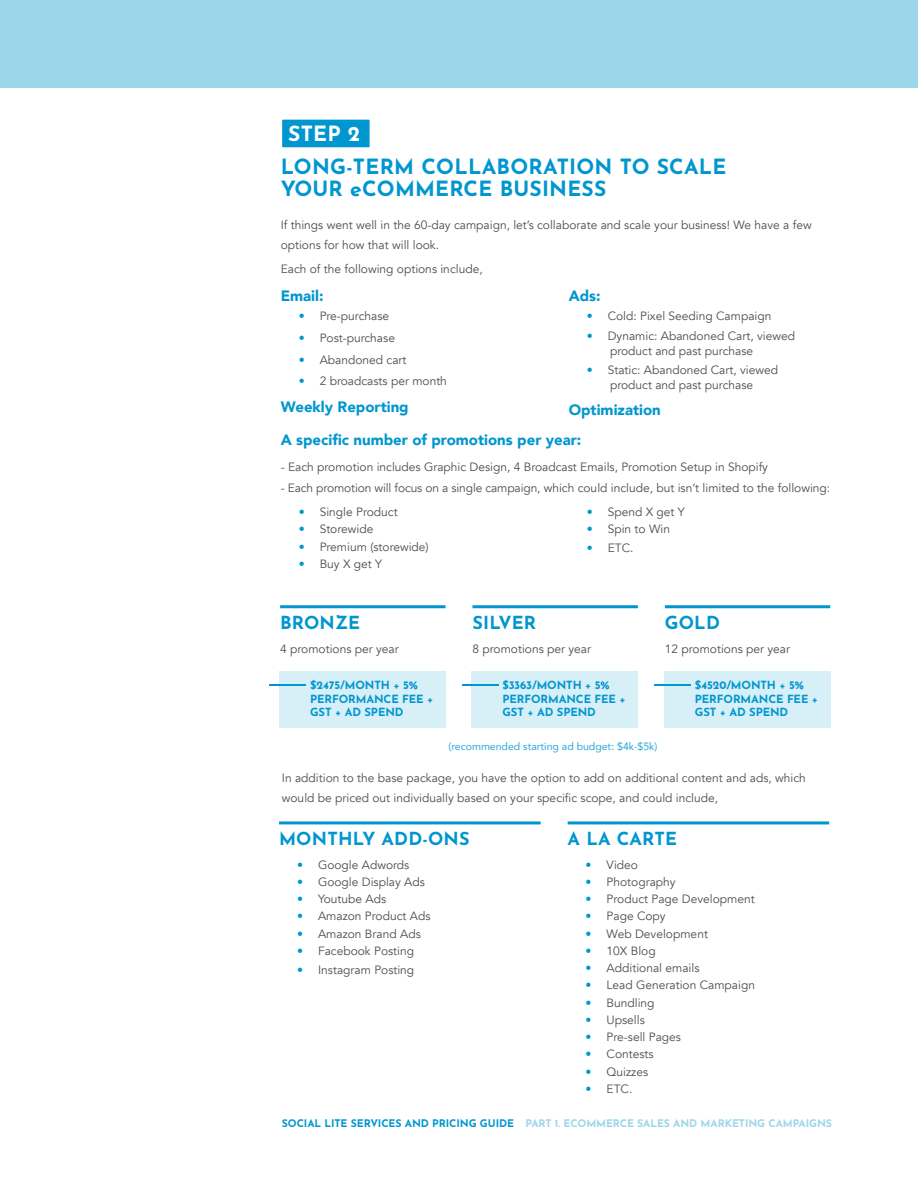
<style>
.page{position:relative;width:918px;height:1188px;background:#fff}
.page>*{position:absolute;margin:0;border:0;box-sizing:border-box;transform-origin:0 0}
.t1{font:700 21px/22.5px "Josefin Sans";letter-spacing:.01em;color:#0096cf}
.t2{font:700 21px "Josefin Sans";color:#fff}
.t3{font:700 18px "Josefin Sans";letter-spacing:.01em;color:#0096cf}
.t4{font:900 15px "Avenir";color:#0096cf}
.t5{font:12px/19.5px "Avenir";color:#4d4d4f}
.t6{font:700 11.25px/13.5px "Josefin Sans";letter-spacing:-.01em;color:#0096cf}
.t7{font:700 10.5px "Josefin Sans";letter-spacing:-.01em;color:#9cd6eb}
.t8{font:10.5px "Avenir";color:#26a6d6}
.s1{font-weight:500;color:#0096cf}
.s2{color:#0096cf}
</style>
<div class="page">
<svg style="left:282px;top:119px;width:88px;height:29px;background:#0d9bd1"></svg>
<div style="left:0;top:0;width:918px;height:88px;background:#9cd6eb"></div>
<hr style="left:279px;top:821px;width:262px;height:3px;background:#0096cf">
<hr style="left:568px;top:821px;width:261px;height:3px;background:#0096cf">
<div style="left:279px;top:671px;width:167px;height:56px;background:#d7eff7"></div>
<div style="left:471px;top:671px;width:167px;height:56px;background:#d7eff7"></div>
<div style="left:664px;top:671px;width:166px;height:56px;background:#d7eff7"></div>
<hr style="left:280px;top:605px;width:166px;height:3px;background:#0096cf">
<hr style="left:472px;top:605px;width:166px;height:3px;background:#0096cf">
<hr style="left:665px;top:605px;width:165px;height:3px;background:#0096cf">
<hr style="left:462px;top:684px;width:37px;height:2px;background:#0096cf">
<hr style="left:654px;top:684px;width:37px;height:2px;background:#0096cf">
<hr style="left:270px;top:684px;width:36px;height:2px;background:#0096cf">
<h1 class="t2" style="left:288px;top:114px;width:74px">STEP 2</h1>
<h1 class="t1" style="left:281px;top:152px;width:447px">LONG-TERM COLLABORATION TO SCALE<br>YOUR eCOMMERCE BUSINESS</h1>
<p class="t5" style="left:281px;top:216px;width:533px">If things went well in the 60-day campaign, let’s collaborate and scale your business! We have a few options for how that will look.</p>
<p class="t5" style="left:281px;top:259px;width:204px">Each of the following options include,</p>
<p class="t4" style="left:281px;top:283px;width:44px">Email:</p>
<p class="t5" style="left:299px;top:306px;width:92px"><span class="s1">•</span> Pre-purchase</p>
<p class="t5" style="left:299px;top:328px;width:98px"><span class="s1">•</span> Post-purchase</p>
<p class="t5" style="left:299px;top:350px;width:109px"><span class="s1">•</span> Abandoned cart</p>
<p class="t5" style="left:299px;top:372px;width:150px"><span class="s1">•</span> 2 broadcasts per month</p>
<p class="t4" style="left:281px;top:394px;width:130px">Weekly Reporting</p>
<p class="t4" style="left:569px;top:283px;width:33px">Ads:</p>
<p class="t5" style="left:587px;top:306px;width:186px"><span class="s1">•</span> Cold: Pixel Seeding Campaign</p>
<p class="t5" style="left:610px;top:328px;width:187px;line-height:15px;text-indent:-23px"><span class="s1">•</span> Dynamic: Abandoned Cart, viewed product and past purchase</p>
<p class="t5" style="left:587px;top:363px;width:193px;line-height:15px;text-align:center"><span class="s1">•</span> Static: Abandoned Cart, viewed product and past purchase</p>
<p class="t4" style="left:569px;top:397px;width:94px">Optimization</p>
<p class="t4" style="left:281px;top:427px;width:302px">A specific number of promotions per year:</p>
<p class="t5" style="left:281px;top:457px;width:489px">- Each promotion includes Graphic Design, 4 Broadcast Emails, Promotion Setup in Shopify</p>
<p class="t5" style="left:281px;top:478px;width:551px">- Each promotion will focus on a single campaign, which could include, but isn’t limited to the following:</p>
<p class="t5" style="left:299px;top:502px;width:100px"><span class="s1">•</span> Single Product</p>
<p class="t5" style="left:299px;top:520px;width:76px"><span class="s1">•</span> Storewide</p>
<p class="t5" style="left:299px;top:537px;width:132px"><span class="s1">•</span> Premium (storewide)</p>
<p class="t5" style="left:299px;top:554px;width:85px"><span class="s1">•</span> Buy X get Y</p>
<p class="t5" style="left:587px;top:502px;width:100px"><span class="s1">•</span> Spend X get Y</p>
<p class="t5" style="left:587px;top:519px;width:85px"><span class="s1">•</span> Spin to Win</p>
<p class="t5" style="left:587px;top:538px;width:48px"><span class="s1">•</span> ETC.</p>
<h2 class="t3" style="left:280px;top:606px;width:82px">BRONZE</h2>
<p class="t5" style="left:280px;top:639px;width:120px">4 promotions per year</p>
<p class="t6" style="left:310px;top:677px;width:125px">$2475/MONTH + 5%<br>PERFORMANCE FEE +<br>GST + AD SPEND</p>
<h2 class="t3" style="left:472px;top:606px;width:65px">SILVER</h2>
<p class="t5" style="left:472px;top:639px;width:120px">8 promotions per year</p>
<p class="t6" style="left:502px;top:677px;width:125px">$3363/MONTH + 5%<br>PERFORMANCE FEE +<br>GST + AD SPEND</p>
<h2 class="t3" style="left:665px;top:606px;width:57px">GOLD</h2>
<p class="t5" style="left:665px;top:639px;width:127px">12 promotions per year</p>
<p class="t6" style="left:695px;top:677px;width:125px">$4520/MONTH + 5%<br>PERFORMANCE FEE +<br>GST + AD SPEND</p>
<p class="t8" style="left:449px;top:738px;width:210px">(recommended starting ad budget: $4k-$5k)</p>
<p class="t5" style="left:282px;top:769px;width:525px">In addition to the base package, you have the option to add on additional content and ads, which would be priced out individually based on your specific scope, and could include,</p>
<h2 class="t3" style="left:279px;top:822px;width:192px">MONTHLY ADD-ONS</h2>
<p class="t5" style="left:297px;top:855px;width:114px"><span class="s1">•</span> Google Adwords</p>
<p class="t5" style="left:297px;top:872px;width:129px"><span class="s1">•</span> Google Display Ads</p>
<p class="t5" style="left:297px;top:890px;width:91px"><span class="s1">•</span> Youtube Ads</p>
<p class="t5" style="left:297px;top:907px;width:135px"><span class="s1">•</span> Amazon Product Ads</p>
<p class="t5" style="left:297px;top:924px;width:125px"><span class="s1">•</span> Amazon Brand Ads</p>
<p class="t5" style="left:297px;top:941px;width:119px"><span class="s1">•</span> Facebook Posting</p>
<p class="t5" style="left:297px;top:960px;width:119px"><span class="s1">•</span> Instagram Posting</p>
<h2 class="t3" style="left:568px;top:822px;width:111px">A LA CARTE</h2>
<p class="t5" style="left:586px;top:855px;width:54px"><span class="s1">•</span> Video</p>
<p class="t5" style="left:586px;top:872px;width:92px"><span class="s1">•</span> Photography</p>
<p class="t5" style="left:586px;top:890px;width:171px"><span class="s1">•</span> Product Page Development</p>
<p class="t5" style="left:586px;top:907px;width:82px"><span class="s1">•</span> Page Copy</p>
<p class="t5" style="left:586px;top:924px;width:124px"><span class="s1">•</span> Web Development</p>
<p class="t5" style="left:586px;top:941px;width:72px"><span class="s1">•</span> 10X Blog</p>
<p class="t5" style="left:586px;top:959px;width:115px"><span class="s1">•</span> Additional emails</p>
<p class="t5" style="left:586px;top:976px;width:171px"><span class="s1">•</span> Lead Generation Campaign</p>
<p class="t5" style="left:586px;top:993px;width:70px"><span class="s1">•</span> Bundling</p>
<p class="t5" style="left:586px;top:1010px;width:61px"><span class="s1">•</span> Upsells</p>
<p class="t5" style="left:586px;top:1027px;width:97px"><span class="s1">•</span> Pre-sell Pages</p>
<p class="t5" style="left:586px;top:1045px;width:70px"><span class="s1">•</span> Contests</p>
<p class="t5" style="left:586px;top:1062px;width:64px"><span class="s1">•</span> Quizzes</p>
<p class="t5" style="left:586px;top:1079px;width:48px"><span class="s1">•</span> ETC.</p>
<p class="t7" style="left:282px;top:1114px;width:552px"><span class="s2">SOCIAL LITE SERVICES AND PRICING GUIDE</span> PART 1. ECOMMERCE SALES AND MARKETING CAMPAIGNS</p>
</div>
